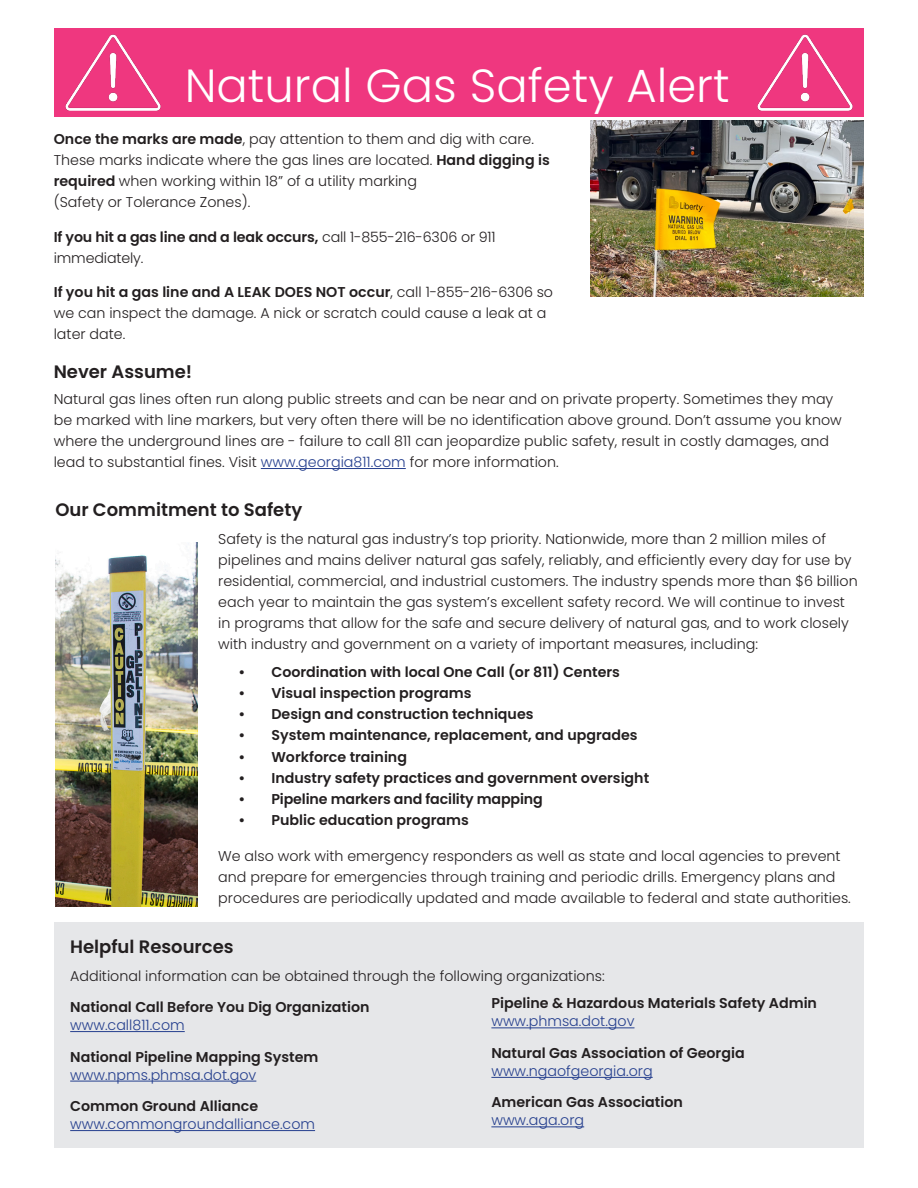
<style>
.page{position:relative;width:918px;height:1188px;background:#fff}
.page>*{position:absolute;margin:0;border:0;box-sizing:border-box;transform-origin:0 0}
.t1{font:300 46.5px "Poppins";color:#fff}
.Paragraph_header{font:600 18px "Poppins";color:#231f20}
.Italic_Header{font:600 18px "Poppins";color:#231f20}
.Text{font:300 14.25px/21px "Poppins";color:#231f20}
.Resources{font:600 14.25px/18px "Poppins";color:#231f20}
.Resources-2{font:300 14.25px/18px "Poppins";color:#253f8e}
.s1{font-weight:600}
.s2{color:#253f8e}
.s3{font-weight:300;color:#253f8e}
.s4{font-weight:600;color:#231f20}
</style>
<div class="page">
<img style="left:591px;top:120px;width:273px;height:177px">
<hr style="left:261px;top:468px;width:145px;height:1px;background:#253f8e">
<img style="left:55px;top:543px;width:143px;height:364px">
<div style="left:54px;top:922px;width:810px;height:225px;background:#e6e7e9"></div>
<hr style="left:70px;top:1031px;width:115px;height:1px;background:#253f8e">
<hr style="left:70px;top:1081px;width:186px;height:1px;background:#253f8e">
<hr style="left:70px;top:1130px;width:245px;height:1px;background:#253f8e">
<hr style="left:491px;top:1028px;width:144px;height:1px;background:#253f8e">
<hr style="left:491px;top:1077px;width:162px;height:1px;background:#253f8e">
<hr style="left:491px;top:1127px;width:93px;height:1px;background:#253f8e">
<div style="left:54px;top:29px;width:810px;height:88px;background:#ef377f"></div>
<img style="left:65px;top:34px;width:96px;height:77px">
<img style="left:757px;top:34px;width:96px;height:77px">
<p class="t1" style="left:185px;top:58px;width:547px">Natural Gas Safety Alert</p>
<p class="Text" style="left:54px;top:129px;width:498px"><span class="s1">Once the marks are made</span>, pay attention to them and dig with care.<br>These marks indicate where the gas lines are located. <span class="s1">Hand digging is required</span> when working within 18” of a utility marking<br>(Safety or Tolerance Zones).</p>
<p class="Text" style="left:54px;top:226px;width:444px"><span class="s1">If you hit a gas line and a leak occurs,</span> call 1-855-216-6306 or 911 immediately.</p>
<p class="Text" style="left:54px;top:282px;width:501px"><span class="s1">If you hit a gas line and A LEAK DOES NOT occur</span>, call 1-855-216-6306 so we can inspect the damage. A nick or scratch could cause a leak at a later date.</p>
<p class="Italic_Header" style="left:54px;top:361px;width:140px">Never Assume!</p>
<p class="Text" style="left:54px;top:389px;width:790px">Natural gas lines often run along public streets and can be near and on private property. Sometimes they may be marked with line markers, but very often there will be no identification above ground. Don’t assume you know where the underground lines are - failure to call 811 can jeopardize public safety, result in costly damages, and lead to substantial fines. Visit <span class="s2">www.georgia811.com</span> for more information.</p>
<p class="Paragraph_header" style="left:55px;top:499px;width:248px">Our Commitment to Safety</p>
<p class="Text" style="left:218px;top:528px;width:641px">Safety is the natural gas industry’s top priority. Nationwide, more than 2 million miles of pipelines and mains deliver natural gas safely, reliably, and efficiently every day for use by residential, commercial, and industrial customers. The industry spends more than $6 billion each year to maintain the gas system’s excellent safety record. We will continue to invest in programs that allow for the safe and secure delivery of natural gas, and to work closely with industry and government on a variety of important measures, including:</p>
<p class="Resources" style="left:238px;top:663px;width:383px">• Coordination with local One Call (or 811) Centers</p>
<p class="Resources" style="left:238px;top:684px;width:235px">• Visual inspection programs</p>
<p class="Resources" style="left:238px;top:705px;width:297px">• Design and construction techniques</p>
<p class="Resources" style="left:238px;top:726px;width:401px">• System maintenance, replacement, and upgrades</p>
<p class="Resources" style="left:238px;top:748px;width:170px">• Workforce training</p>
<p class="Resources" style="left:238px;top:769px;width:412px">• Industry safety practices and government oversight</p>
<p class="Resources" style="left:238px;top:790px;width:306px">• Pipeline markers and facility mapping</p>
<p class="Resources" style="left:238px;top:811px;width:232px">• Public education programs</p>
<p class="Text" style="left:218px;top:846px;width:634px">We also work with emergency responders as well as state and local agencies to prevent and prepare for emergencies through training and periodic drills. Emergency plans and procedures are periodically updated and made available to federal and state authorities.</p>
<p class="Paragraph_header" style="left:70px;top:937px;width:165px">Helpful Resources</p>
<p class="Text" style="left:70px;top:966px;width:536px">Additional information can be obtained through the following organizations:</p>
<p class="Resources" style="left:70px;top:998px;width:301px">National Call Before You Dig Organization <span class="s3">www.call811.com</span></p>
<p class="Resources" style="left:70px;top:1048px;width:250px">National Pipeline Mapping System <span class="s3">www.npms.phmsa.dot.gov</span></p>
<p class="Resources-2" style="left:70px;top:1097px;width:246px"><span class="s4">Common Ground Alliance </span>www.commongroundalliance.com</p>
<p class="Resources" style="left:491px;top:995px;width:327px">Pipeline &amp; Hazardous Materials Safety Admin <span class="s3">www.phmsa.dot.gov</span></p>
<p class="Resources" style="left:491px;top:1044px;width:255px">Natural Gas Association of Georgia <span class="s3">www.ngaofgeorgia.org</span></p>
<p class="Resources" style="left:491px;top:1094px;width:193px">American Gas Association <span class="s3">www.aga.org</span></p>
</div>
